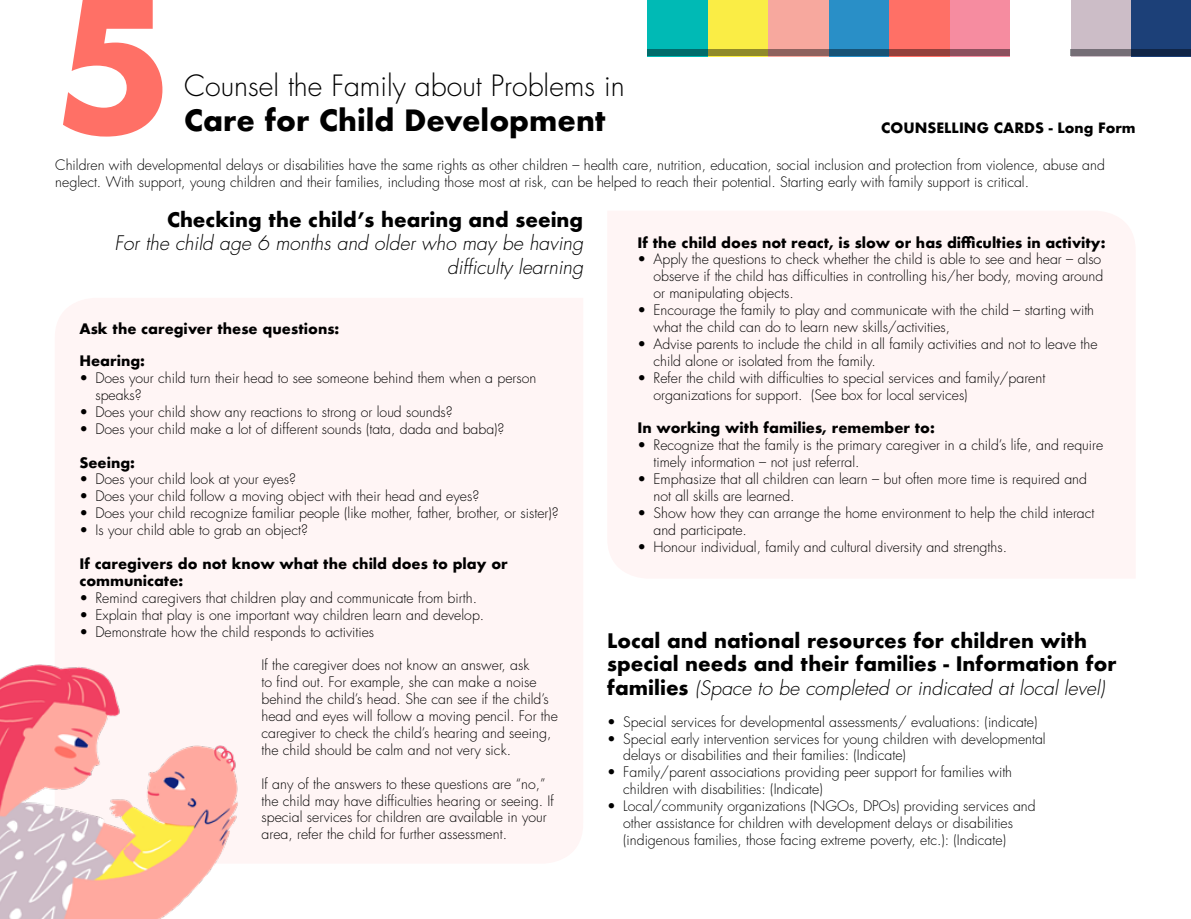
<style>
.page{position:relative;width:1191px;height:919px;background:#fff}
.page>*{position:absolute;margin:0;border:0;box-sizing:border-box;transform-origin:0 0}
.t1{font:700 177px "Futura";color:#ff7066}
.t2{font:300 28.5px "Futura";color:#000}
.t3{font:700 28.5px "Futura";color:#000}
.t4{font:700 19.5px/23.4px "Futura";color:#000}
.t5{font:italic 300 19.5px/23.4px "Futura";color:#000;text-align:right}
.t6{font:300 14.1px/17px "Futura";color:#000}
.t7{font:700 14.1px/17px "Futura";color:#000}
.t8{font:700 13.95px "Futura";color:#000}
.s1{font-weight:300;font-style:italic}
</style>
<div class="page">
<div style="left:1130px;top:0;width:61px;height:56px;background:#1c4078"></div>
<div style="left:828px;top:0;width:61px;height:56px;background:#298fc7"></div>
<div style="left:1070px;top:0;width:60px;height:56px;background:#ccbdc7"></div>
<div style="left:949px;top:0;width:61px;height:56px;background:#f68ca0"></div>
<div style="left:889px;top:0;width:60px;height:56px;background:#ff7066"></div>
<div style="left:768px;top:0;width:60px;height:56px;background:#f7a89e"></div>
<div style="left:707px;top:0;width:61px;height:56px;background:#faed45"></div>
<div style="left:647px;top:0;width:61px;height:56px;background:#00bab5"></div>
<svg style="left:647px;top:50px;width:363px;height:6px;background:#635f55"></svg>
<svg style="left:1070px;top:50px;width:121px;height:6px"></svg>
<img style="left:0;top:664px;width:239px;height:254px">
<h1 class="t1" style="left:54px;top:-62px;width:122px">5</h1>
<h2 class="t2" style="left:184px;top:68px;width:442px">Counsel the Family about Problems in</h2>
<h2 class="t3" style="left:184px;top:99px;width:423px">Care for Child Development</h2>
<p class="t8" style="left:881px;top:117px;width:256px">COUNSELLING CARDS - Long Form</p>
<p class="t6" style="left:55px;top:157px;width:1051px">Children with developmental delays or disabilities have the same rights as other children – health care, nutrition, education, social inclusion and protection from violence, abuse and neglect. With support, young children and their families, including those most at risk, can be helped to reach their potential. Starting early with family support is critical.</p>
<h3 class="t4" style="left:167px;top:208px;width:418px">Checking the child’s hearing and seeing</h3>
<h3 class="t5" style="left:115px;top:232px;width:470px">For the child age 6 months and older who may be having difficulty learning</h3>
<p class="t7" style="left:79px;top:320px;width:261px">Ask the caregiver these questions:</p>
<p class="t7" style="left:79px;top:352px;width:67px">Hearing:</p>
<p class="t6" style="left:95px;top:369px;width:442px;text-indent:-16px">• Does your child turn their head to see someone behind them when a person speaks?</p>
<p class="t6" style="left:79px;top:403px;width:375px">• Does your child show any reactions to strong or loud sounds?</p>
<p class="t6" style="left:79px;top:420px;width:426px">• Does your child make a lot of different sounds (tata, dada and baba)?</p>
<p class="t7" style="left:79px;top:454px;width:57px">Seeing:</p>
<p class="t6" style="left:79px;top:471px;width:218px">• Does your child look at your eyes?</p>
<p class="t6" style="left:79px;top:488px;width:401px">• Does your child follow a moving object with their head and eyes?</p>
<p class="t6" style="left:79px;top:505px;width:481px">• Does your child recognize familiar people (like mother, father, brother, or sister)?</p>
<p class="t6" style="left:79px;top:521px;width:230px">• Is your child able to grab an object?</p>
<p class="t7" style="left:79px;top:555px;width:430px">If caregivers do not know what the child does to play or communicate:</p>
<p class="t6" style="left:79px;top:589px;width:399px">• Remind caregivers that children play and communicate from birth.</p>
<p class="t6" style="left:79px;top:606px;width:406px">• Explain that play is one important way children learn and develop.</p>
<p class="t6" style="left:79px;top:623px;width:296px">• Demonstrate how the child responds to activities</p>
<p class="t6" style="left:261px;top:657px;width:298px">If the caregiver does not know an answer, ask<br>to find out. For example, she can make a noise behind the child’s head. She can see if the child’s head and eyes will follow a moving pencil. For the caregiver to check the child’s hearing and seeing, the child should be calm and not very sick.</p>
<p class="t6" style="left:261px;top:775px;width:294px">If any of the answers to these questions are “no,” the child may have difficulties hearing or seeing. If special services for children are available in your area, refer the child for further assessment.</p>
<p class="t7" style="left:637px;top:234px;width:469px">If the child does not react, is slow or has difficulties in activity:</p>
<p class="t6" style="left:653px;top:251px;width:451px;text-indent:-16px">• Apply the questions to check whether the child is able to see and hear – also observe if the child has difficulties in controlling his/her body, moving around or manipulating objects.</p>
<p class="t6" style="left:653px;top:301px;width:442px;text-indent:-16px">• Encourage the family to play and communicate with the child – starting with what the child can do to learn new skills/activities,</p>
<p class="t6" style="left:653px;top:335px;width:445px;text-indent:-16px">• Advise parents to include the child in all family activities and not to leave the child alone or isolated from the family.</p>
<p class="t6" style="left:653px;top:369px;width:393px;text-indent:-16px">• Refer the child with difficulties to special services and family/parent organizations for support. (See box for local services)</p>
<p class="t7" style="left:637px;top:419px;width:299px">In working with families, remember to:</p>
<p class="t6" style="left:653px;top:437px;width:451px;text-indent:-16px">• Recognize that the family is the primary caregiver in a child’s life, and require timely information – not just referral.</p>
<p class="t6" style="left:653px;top:470px;width:435px;text-indent:-16px">• Emphasize that all children can learn – but often more time is required and not all skills are learned.</p>
<p class="t6" style="left:653px;top:504px;width:442px;text-indent:-16px">• Show how they can arrange the home environment to help the child interact and participate.</p>
<p class="t6" style="left:637px;top:538px;width:371px">• Honour individual, family and cultural diversity and strengths.</p>
<h3 class="t4" style="left:607px;top:629px;width:510px">Local and national resources for children with special needs and their families - Information for families <span class="s1">(Space to be completed or indicated at local level)</span></h3>
<p class="t6" style="left:607px;top:713px;width:432px">• Special services for developmental assessments/ evaluations: (indicate)</p>
<p class="t6" style="left:623px;top:730px;width:424px;text-indent:-16px">• Special early intervention services for young children with developmental delays or disabilities and their families: (Indicate)</p>
<p class="t6" style="left:623px;top:763px;width:390px;text-indent:-16px">• Family/parent associations providing peer support for families with children with disabilities: (Indicate)</p>
<p class="t6" style="left:623px;top:797px;width:414px;text-indent:-16px">• Local/community organizations (NGOs, DPOs) providing services and other assistance for children with development delays or disabilities (indigenous families, those facing extreme poverty, etc.): (Indicate)</p>
</div>
